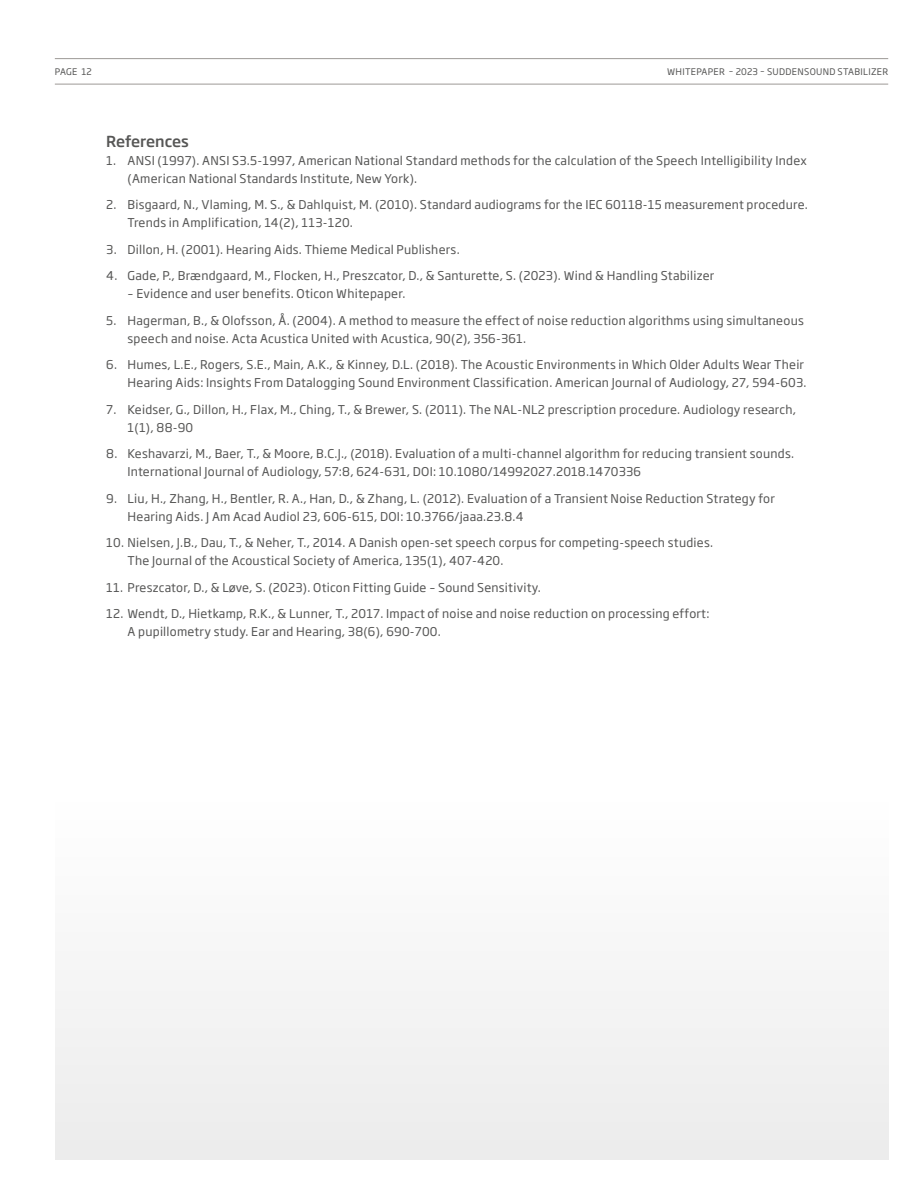
<style>
.page{position:relative;width:918px;height:1188px;background:#fff}
.page>*{position:absolute;margin:0;border:0;box-sizing:border-box;transform-origin:0 0}
.t1{font:500 15px "Soho Gothic Pro";letter-spacing:-.015em;color:#565655}
.t2{font:12px/18px "Soho Gothic Pro";letter-spacing:.02em;color:#565655}
.t3{font:9px "Soho Gothic Pro";letter-spacing:.035em;color:#565655}
</style>
<div class="page">
<div style="left:55px;top:802px;width:833px;height:358px;background:#f5f5f5"></div>
<hr style="left:55px;top:84px;width:833px;height:1px;background:#9d9996">
<hr style="left:55px;top:58px;width:833px;height:1px;background:#9d9996">
<p class="t3" style="left:55px;top:65px;width:39px">PAGE 12</p>
<p class="t3" style="left:667px;top:65px;width:223px">WHITEPAPER – 2023 – SUDDENSOUND STABILIZER</p>
<p class="t1" style="left:106px;top:129px;width:84px">References</p>
<p class="t2" style="left:128px;top:151px;width:681px;text-indent:-21px">1. ANSI (1997). ANSI S3.5-1997, American National Standard methods for the calculation of the Speech Intelligibility Index (American National Standards Institute, New York).</p>
<p class="t2" style="left:128px;top:195px;width:682px;text-indent:-21px">2. Bisgaard, N., Vlaming, M. S., &amp; Dahlquist, M. (2010). Standard audiograms for the IEC 60118-15 measurement procedure.<br>Trends in Amplification, 14(2), 113-120.</p>
<p class="t2" style="left:106px;top:240px;width:355px">3. Dillon, H. (2001). Hearing Aids. Thieme Medical Publishers.</p>
<p class="t2" style="left:106px;top:266px;width:610px">4. Gade, P., Brændgaard, M., Flocken, H., Preszcator, D., &amp; Santurette, S. (2023). Wind &amp; Handling Stabilizer</p>
<p class="t2" style="left:128px;top:284px;width:279px">– Evidence and user benefits. Oticon Whitepaper.</p>
<p class="t2" style="left:128px;top:311px;width:678px;text-indent:-21px">5. Hagerman, B., &amp; Olofsson, Å. (2004). A method to measure the effect of noise reduction algorithms using simultaneous speech and noise. Acta Acustica United with Acustica, 90(2), 356-361.</p>
<p class="t2" style="left:106px;top:355px;width:702px;text-align:right">6. Humes, L.E., Rogers, S.E., Main, A.K., &amp; Kinney, D.L. (2018). The Acoustic Environments in Which Older Adults Wear Their<br>Hearing Aids: Insights From Datalogging Sound Environment Classification. American Journal of Audiology, 27, 594-603.</p>
<p class="t2" style="left:128px;top:400px;width:670px;text-indent:-21px">7. Keidser, G., Dillon, H., Flax, M., Ching, T., &amp; Brewer, S. (2011). The NAL-NL2 prescription procedure. Audiology research,<br>1(1), 88-90</p>
<p class="t2" style="left:128px;top:444px;width:668px;text-indent:-21px">8. Keshavarzi, M., Baer, T., &amp; Moore, B.C.J., (2018). Evaluation of a multi-channel algorithm for reducing transient sounds.<br>International Journal of Audiology, 57:8, 624-631, DOI: 10.1080/14992027.2018.1470336</p>
<p class="t2" style="left:128px;top:489px;width:649px;text-indent:-21px">9. Liu, H., Zhang, H., Bentler, R. A., Han, D., &amp; Zhang, L. (2012). Evaluation of a Transient Noise Reduction Strategy for<br>Hearing Aids. J Am Acad Audiol 23, 606-615, DOI: 10.3766/jaaa.23.8.4</p>
<p class="t2" style="left:128px;top:533px;width:587px;text-indent:-21px">10. Nielsen, J.B., Dau, T., &amp; Neher, T., 2014. A Danish open-set speech corpus for competing-speech studies.<br>The Journal of the Acoustical Society of America, 135(1), 407-420.</p>
<p class="t2" style="left:106px;top:578px;width:436px">11. Preszcator, D., &amp; Løve, S. (2023). Oticon Fitting Guide – Sound Sensitivity.</p>
<p class="t2" style="left:128px;top:604px;width:583px;text-indent:-21px">12. Wendt, D., Hietkamp, R.K., &amp; Lunner, T., 2017. Impact of noise and noise reduction on processing effort:<br>A pupillometry study. Ear and Hearing, 38(6), 690-700.</p>
</div>
